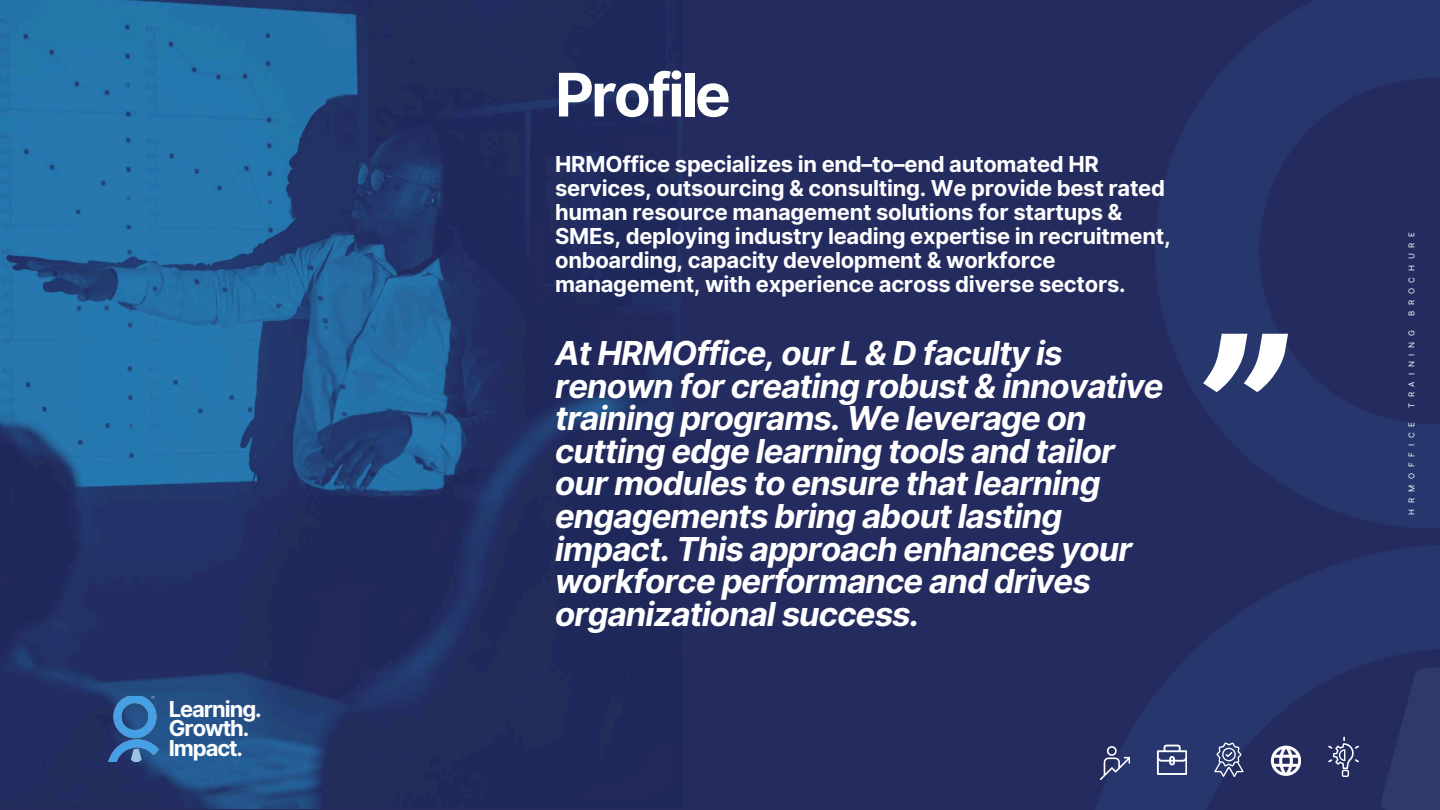
<style>
.page{position:relative;width:1440px;height:810px;background:#242b5f}
.page>*{position:absolute;margin:0;border:0;box-sizing:border-box;transform-origin:0 0}
.t1{font:italic 700 226.2px "Inter";color:#fff}
.t2{font:700 60px "Inter";letter-spacing:-.05em;color:#fff}
.t3{font:italic 700 33px/32.6px "Inter";letter-spacing:-.03em;color:#fff}
.t4{font:700 22px/24px "Inter";letter-spacing:-.01em;color:#fff}
.t5{font:700 22px/19.5px "Inter";letter-spacing:-.05em;color:#fff}
.t6{font:8px "Inter";letter-spacing:.72em;color:#fff}
</style>
<div class="page">
<img style="left:1096px;top:0;width:344px;height:810px">
<img style="left:0;top:0;width:682px;height:809px">
<img style="left:108px;top:696px;width:50px;height:66px">
<svg style="left:1271px;top:746px;width:30px;height:30px"></svg>
<svg style="left:1157px;top:745px;width:30px;height:30px"></svg>
<svg style="left:1100px;top:746px;width:30px;height:34px"></svg>
<svg style="left:1214px;top:742px;width:30px;height:35px"></svg>
<svg style="left:1328px;top:737px;width:31px;height:40px"></svg>
<p class="t5" style="left:169px;top:699px;width:94px">Learning.<br>Growth.<br>Impact.</p>
<h2 class="t2" style="left:555px;top:59px;width:177px">Profile</h2>
<p class="t4" style="left:555px;top:152px;width:617px">HRMOffice specializes in end–to–end automated HR services, outsourcing &amp; consulting. We provide best rated human resource management solutions for startups &amp; SMEs, deploying industry leading expertise in recruitment, onboarding, capacity development &amp; workforce management, with experience across diverse sectors.</p>
<p class="t3" style="left:555px;top:337px;width:610px">At HRMOffice, our L &amp; D faculty is renown for creating robust &amp; innovative training programs. We leverage on cutting edge learning tools and tailor our modules to ensure that learning engagements bring about lasting impact. This approach enhances your workforce performance and drives organizational success.</p>
<h1 class="t1" style="left:1309px;top:438px;width:97px;rotate:-180deg">“</h1>
<p class="t6" style="left:1407px;top:316px;width:86px;rotate:-90deg">BROCHURE</p>
<p class="t6" style="left:1407px;top:408px;width:80px;rotate:-90deg">TRAINING</p>
<p class="t6" style="left:1407px;top:515px;width:94px;rotate:-90deg">HRMOFFICE</p>
</div>
